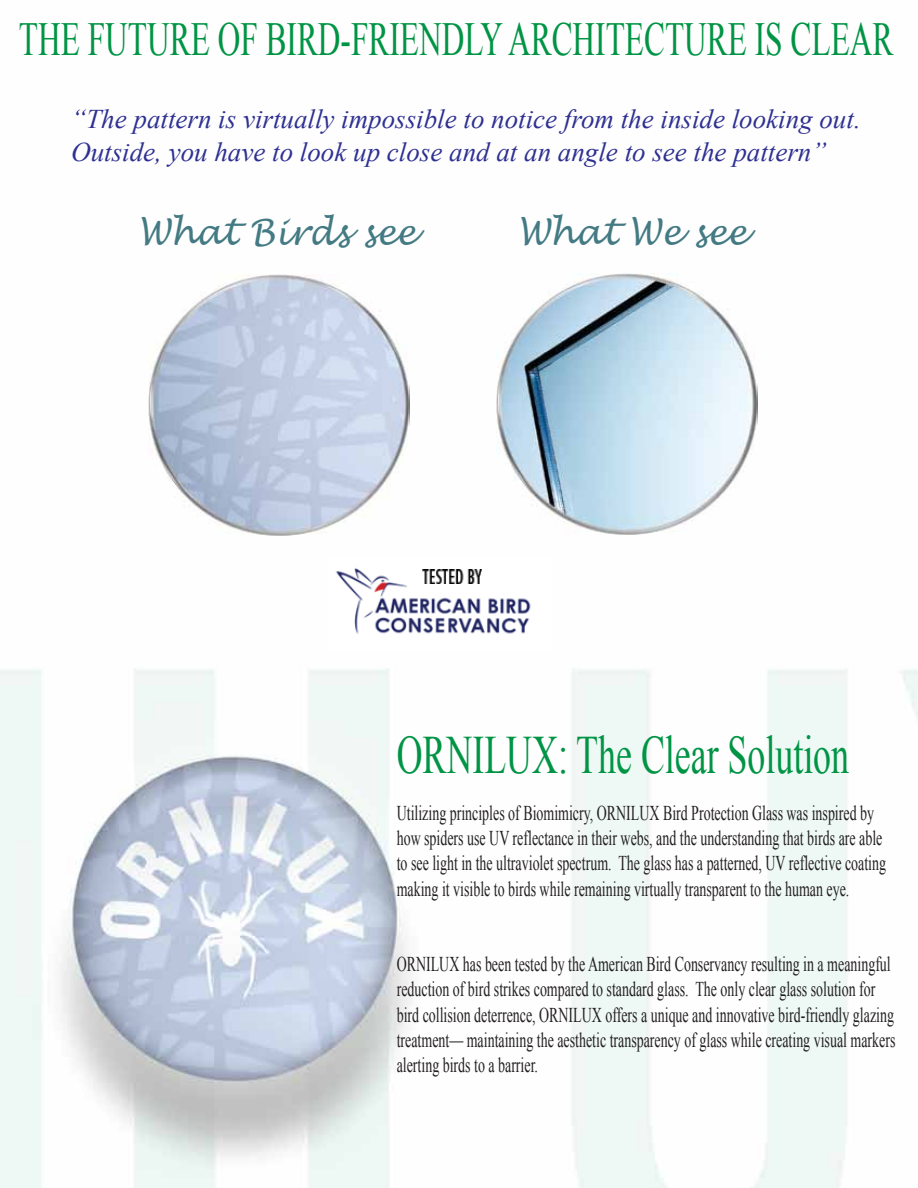
<style>
.page{position:relative;width:918px;height:1188px;background:#fff}
.page>*{position:absolute;margin:0;border:0;box-sizing:border-box;transform-origin:0 0}
.t1{font:54px "Times New Roman";color:#009444;scale:.66 1}
.t2{font:47.4px "Times New Roman";color:#009444;scale:.66 1}
.t3{font:italic 36px "Lucida Handwriting";color:#447a83;scale:.95 1}
.t4{font:italic 27px/32.4px "Times New Roman";color:#2e3092}
.t5{font:21px/25.2px "Times New Roman";color:#231f20;scale:.66 1}
</style>
<div class="page">
<img style="left:0;top:357px;width:918px;height:831px">
<img style="left:148px;top:274px;width:261px;height:261px">
<img style="left:497px;top:273px;width:260px;height:261px">
<img style="left:328px;top:558px;width:224px;height:93px">
<img style="left:423px;top:569px;width:58px;height:14px">
<p class="t2" style="left:19px;top:7px;width:1326px">THE FUTURE OF BIRD-FRIENDLY ARCHITECTURE IS CLEAR</p>
<p class="t4" style="left:71px;top:102px;width:791px">“The pattern is virtually impossible to notice from the inside looking out.<br>Outside, you have to look up close and at an angle to see the pattern”</p>
<p class="t3" style="left:138px;top:211px;width:294px">What Birds see</p>
<p class="t3" style="left:518px;top:211px;width:243px">What We see</p>
<p class="t1" style="left:397px;top:719px;width:687px">ORNILUX: The Clear Solution</p>
<p class="t5" style="left:397px;top:800px;width:743px">Utilizing principles of Biomimicry, ORNILUX Bird Protection Glass was inspired by how spiders use UV reflectance in their webs, and the understanding that birds are able to see light in the ultraviolet spectrum. The glass has a patterned, UV reflective coating making it visible to birds while remaining virtually transparent to the human eye.</p>
<p class="t5" style="left:397px;top:951px;width:757px">ORNILUX has been tested by the American Bird Conservancy resulting in a meaningful reduction of bird strikes compared to standard glass. The only clear glass solution for bird collision deterrence, ORNILUX offers a unique and innovative bird-friendly glazing treatment— maintaining the aesthetic transparency of glass while creating visual markers alerting birds to a barrier.</p>
</div>
